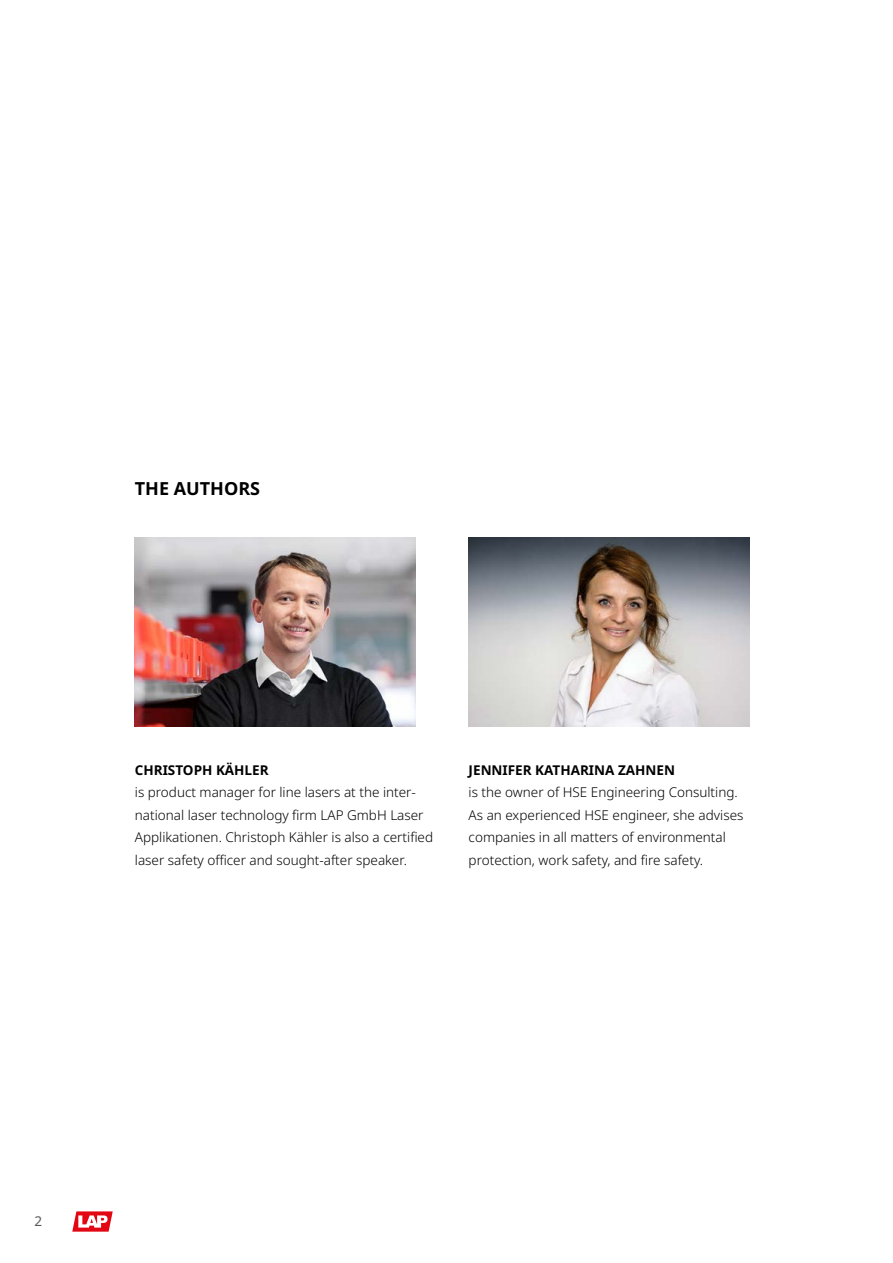
<style>
.page{position:relative;width:893px;height:1263px;background:#fff}
.page>*{position:absolute;margin:0;border:0;box-sizing:border-box;transform-origin:0 0}
.t1{font:700 18px "Noto Sans";color:#000}
.t2{font:300 13.5px/22.5px "Noto Sans";color:#000}
.t3{font:700 13.5px "Noto Sans";color:#000}
.t4{font:13.5px "Noto Sans";color:#575756}
</style>
<div class="page">
<svg style="left:72px;top:1211px;width:41px;height:20px"></svg>
<img style="left:135px;top:538px;width:281px;height:188px">
<img style="left:469px;top:538px;width:281px;height:188px">
<h1 class="t1" style="left:135px;top:476px;width:127px">THE AUTHORS</h1>
<p class="t3" style="left:135px;top:760px;width:135px">CHRISTOPH KÄHLER</p>
<p class="t2" style="left:135px;top:781px;width:300px">is product manager for line lasers at the inter&shy;national laser technology firm LAP GmbH Laser Applikationen. Christoph Kähler is also a certified laser safety officer and sought-after speaker.</p>
<p class="t3" style="left:469px;top:760px;width:208px">JENNIFER KATHARINA ZAHNEN</p>
<p class="t2" style="left:469px;top:781px;width:276px">is the owner of HSE Engineering Consulting.<br>As an experienced HSE engineer, she advises companies in all matters of environmental protection, work safety, and fire safety.</p>
<p class="t4" style="left:34px;top:1212px;width:9px">2</p>
</div>
